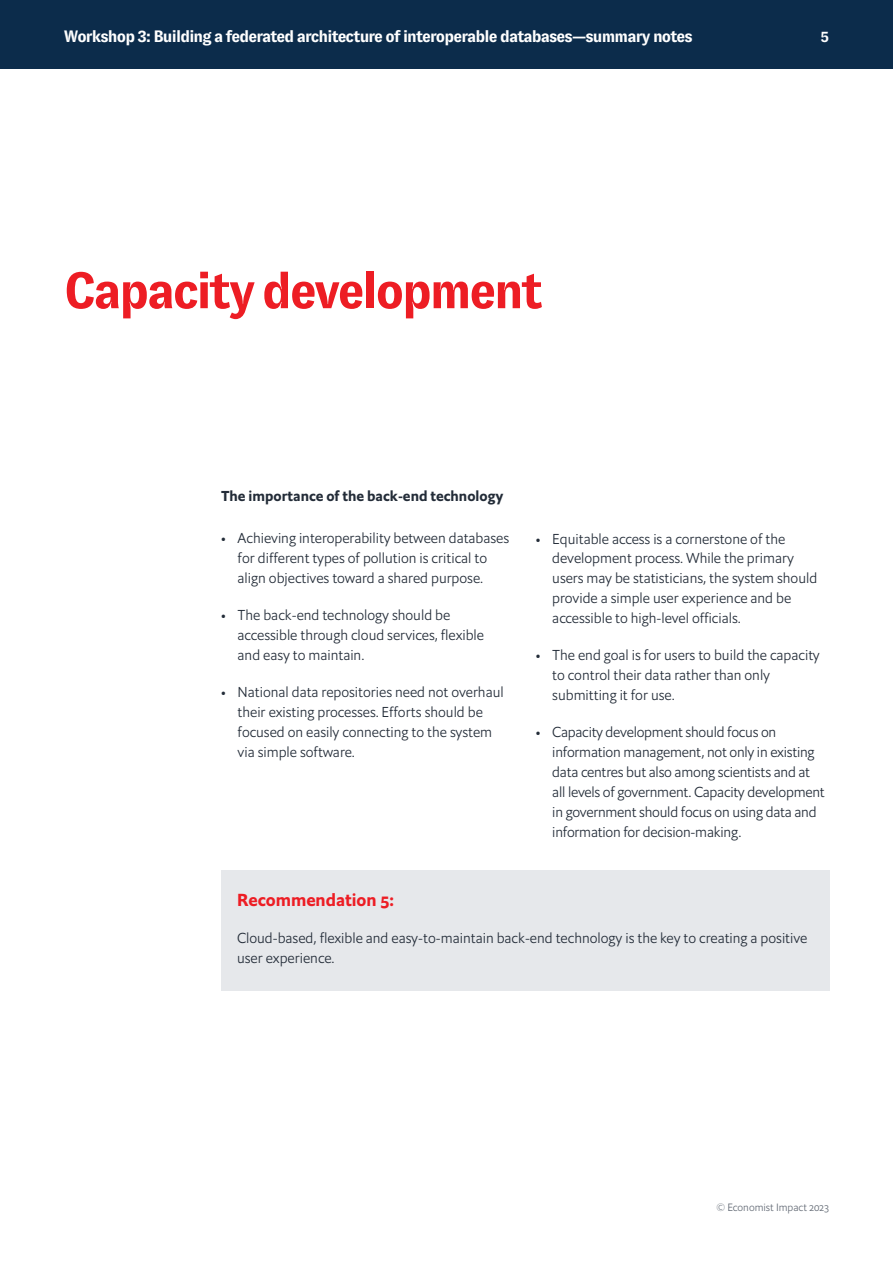
<style>
.page{position:relative;width:893px;height:1263px;background:#fff}
.page>*{position:absolute;margin:0;border:0;box-sizing:border-box;transform-origin:0 0}
.t1{font:700 51px "GT Zirkon";letter-spacing:-.05em;color:#ed1d24}
.t2{font:700 17.25px "Econ Sans OS";color:#ed1d24}
.t3{font:700 16.5px "GT Zirkon";letter-spacing:-.05em;color:#fff}
.t4{font:700 15px "GT Zirkon";color:#fff}
.t5{font:300 14.25px/20px "Econ Sans OS";color:#232c38}
.t6{font:700 14.25px "Econ Sans OS";color:#232c38}
.t7{font:300 10.5px "Econ Sans OS";color:#626974}
</style>
<div class="page">
<div style="left:0;top:0;width:893px;height:69px;background:#0c2c4b"></div>
<div style="left:221px;top:870px;width:608px;height:121px;background:#e6e8eb"></div>
<p class="t3" style="left:64px;top:28px;width:630px">Workshop 3: Building a federated architecture of interoperable databases—summary notes</p>
<p class="t4" style="left:821px;top:28px;width:10px">5</p>
<h1 class="t1" style="left:64px;top:263px;width:481px">Capacity development</h1>
<p class="t6" style="left:221px;top:487px;width:284px">The importance of the back-end technology</p>
<p class="t5" style="left:238px;top:528px;width:273px;text-indent:-17px">• Achieving interoperability between databases for different types of pollution is critical to align objectives toward a shared purpose.</p>
<p class="t5" style="left:238px;top:605px;width:248px;text-indent:-17px">• The back-end technology should be accessible through cloud services, flexible and easy to maintain.</p>
<p class="t5" style="left:238px;top:682px;width:268px;text-indent:-17px">• National data repositories need not overhaul their existing processes. Efforts should be focused on easily connecting to the system via simple software.</p>
<p class="t5" style="left:552px;top:528px;width:266px;text-indent:-17px">• Equitable access is a cornerstone of the development process. While the primary users may be statisticians, the system should provide a simple user experience and be accessible to high-level officials.</p>
<p class="t5" style="left:552px;top:645px;width:269px;text-indent:-17px">• The end goal is for users to build the capacity to control their data rather than only submitting it for use.</p>
<p class="t5" style="left:552px;top:722px;width:274px;text-indent:-17px">• Capacity development should focus on information management, not only in existing data centres but also among scientists and at all levels of government. Capacity development in government should focus on using data and information for decision-making.</p>
<p class="t2" style="left:237px;top:889px;width:158px">Recommendation 5:</p>
<p class="t5" style="left:237px;top:928px;width:572px">Cloud-based, flexible and easy-to-maintain back-end technology is the key to creating a positive user experience.</p>
<p class="t7" style="left:717px;top:1201px;width:114px">© Economist Impact 2023</p>
</div>
